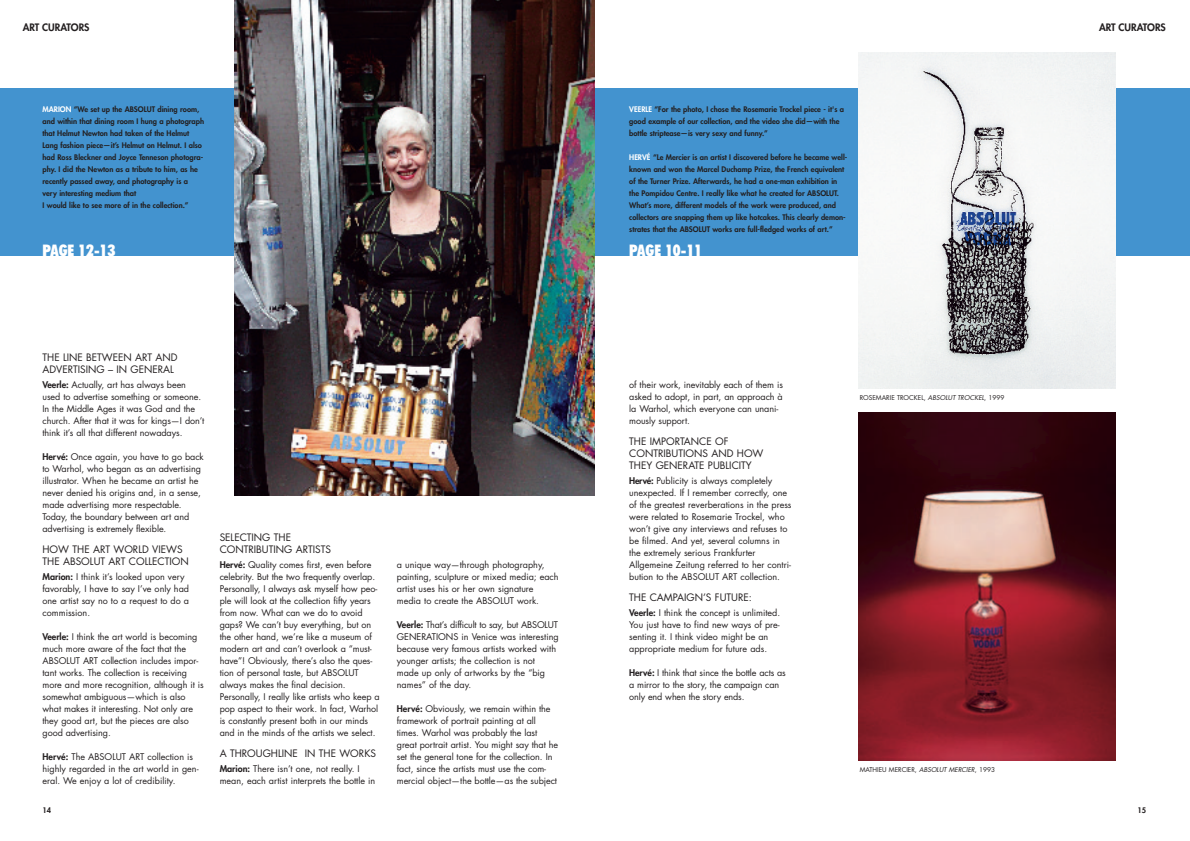
<style>
.page{position:relative;width:1190px;height:841px;background:#fff}
.page>*{position:absolute;margin:0;border:0;box-sizing:border-box;transform-origin:0 0}
.t1{font:900 condensed 16px "Futura BT";color:#fff}
.t2{font:10px/12px "Futura";color:#231f20}
.t3{font:800 10px "Futura";color:#231f20}
.t4{font:9px/12px "Futura";letter-spacing:-.005em;color:#231f20}
.t5{font:800 7.5px/12px "Futura";color:#231f20}
.t6{font:6.5px "Futura";color:#231f20}
.s1{color:#fff}
.s2{font-weight:800}
.s3{font-style:italic}
</style>
<div class="page">
<div style="left:0;top:88px;width:1190px;height:168px;background:#4393cf"></div>
<img style="left:859px;top:412px;width:256px;height:348px">
<img style="left:859px;top:52px;width:256px;height:336px">
<img style="left:235px;top:0;width:359px;height:496px">
<p class="t3" style="left:23px;top:23px;width:68px">ART CURATORS</p>
<p class="t3" style="left:1099px;top:23px;width:68px">ART CURATORS</p>
<p class="t5" style="left:43px;top:104px;width:163px"><span class="s1">MARION</span> “We set up the ABSOLUT dining room, and within that dining room I hung a photograph that Helmut Newton had taken of the Helmut Lang fashion piece—it’s Helmut on Helmut. I also had Ross Bleckner and Joyce Tenneson photogra&shy;phy. I did the Newton as a tribute to him, as he recently passed away, and photography is a very interesting medium that<br>I would like to see more of in the collection.”</p>
<p class="t5" style="left:629px;top:104px;width:216px"><span class="s1">VEERLE</span> “For the photo, I chose the Rosemarie Trockel piece - it's a good example of our collection, and the video she did—with the bottle striptease—is very sexy and funny.”</p>
<p class="t5" style="left:629px;top:152px;width:220px"><span class="s1">HERVÉ</span> “Le Mercier is an artist I discovered before he became well&shy;known and won the Marcel Duchamp Prize, the French equivalent of the Turner Prize. Afterwards, he had a one-man exhibition in the Pompidou Centre. I really like what he created for ABSOLUT.<br>What’s more, different models of the work were produced, and collectors are snapping them up like hotcakes. This clearly demon&shy;strates that the ABSOLUT works are full-fledged works of art.”</p>
<h1 class="t1" style="left:43px;top:244px;width:74px">PAGE 12-13</h1>
<h1 class="t1" style="left:629px;top:244px;width:74px">PAGE 10-11</h1>
<p class="t2" style="left:43px;top:352px;width:137px">THE LINE BETWEEN ART AND<br>ADVERTISING – IN GENERAL</p>
<p class="t4" style="left:43px;top:380px;width:163px"><span class="s2">Veerle:</span> Actually, art has always been used to advertise something or someone.<br>In the Middle Ages it was God and the church. After that it was for kings—I don’t think it’s all that different nowadays.</p>
<p class="t4" style="left:43px;top:452px;width:163px"><span class="s2">Hervé:</span> Once again, you have to go back to Warhol, who began as an advertising illustrator. When he became an artist he never denied his origins and, in a sense, made advertising more respectable.<br>Today, the boundary between art and advertising is extremely flexible.</p>
<p class="t2" style="left:43px;top:544px;width:148px">HOW THE ART WORLD VIEWS<br>THE ABSOLUT ART COLLECTION</p>
<p class="t4" style="left:43px;top:572px;width:148px"><span class="s2">Marion:</span> I think it’s looked upon very favorably, I have to say I’ve only had one artist say no to a request to do a commission.</p>
<p class="t4" style="left:43px;top:632px;width:163px"><span class="s2">Veerle:</span> I think the art world is becoming much more aware of the fact that the ABSOLUT ART collection includes impor&shy;tant works. The collection is receiving more and more recognition, although it is somewhat ambiguous—which is also what makes it interesting. Not only are they good art, but the pieces are also good advertising.</p>
<p class="t4" style="left:43px;top:752px;width:158px"><span class="s2">Hervé:</span> The ABSOLUT ART collection is highly regarded in the art world in gen&shy;eral. We enjoy a lot of credibility.</p>
<p class="t2" style="left:220px;top:532px;width:113px">SELECTING THE<br>CONTRIBUTING ARTISTS</p>
<p class="t4" style="left:220px;top:560px;width:162px"><span class="s2">Hervé:</span> Quality comes first, even before celebrity. But the two frequently overlap.<br>Personally, I always ask myself how peo&shy;ple will look at the collection fifty years from now. What can we do to avoid gaps? We can’t buy everything, but on the other hand, we’re like a museum of modern art and can’t overlook a “must&shy;have”! Obviously, there’s also the ques&shy;tion of personal taste, but ABSOLUT always makes the final decision.<br>Personally, I really like artists who keep a pop aspect to their work. In fact, Warhol is constantly present both in our minds and in the minds of the artists we select.</p>
<p class="t2" style="left:220px;top:748px;width:158px">A THROUGHLINE IN THE WORKS</p>
<p class="t4" style="left:220px;top:764px;width:157px"><span class="s2">Marion:</span> There isn’t one, not really. I mean, each artist interprets the bottle in</p>
<p class="t4" style="left:397px;top:560px;width:163px">a unique way—through photography, painting, sculpture or mixed media; each artist uses his or her own signature media to create the ABSOLUT work.</p>
<p class="t4" style="left:397px;top:620px;width:163px"><span class="s2">Veerle:</span> That’s difficult to say, but ABSOLUT GENERATIONS in Venice was interesting because very famous artists worked with younger artists; the collection is not made up only of artworks by the “big names” of the day.</p>
<p class="t4" style="left:397px;top:704px;width:163px"><span class="s2">Hervé:</span> Obviously, we remain within the framework of portrait painting at all times. Warhol was probably the last great portrait artist. You might say that he set the general tone for the collection. In fact, since the artists must use the com&shy;mercial object—the bottle—as the subject</p>
<p class="t4" style="left:629px;top:380px;width:155px">of their work, inevitably each of them is asked to adopt, in part, an approach à la Warhol, which everyone can unani&shy;mously support.</p>
<p class="t2" style="left:629px;top:436px;width:136px">THE IMPORTANCE OF<br>CONTRIBUTIONS AND HOW<br>THEY GENERATE PUBLICITY</p>
<p class="t4" style="left:629px;top:476px;width:164px"><span class="s2">Hervé:</span> Publicity is always completely unexpected. If I remember correctly, one of the greatest reverberations in the press were related to Rosemarie Trockel, who won’t give any interviews and refuses to be filmed. And yet, several columns in the extremely serious Frankfurter Allgemeine Zeitung referred to her contri&shy;bution to the ABSOLUT ART collection.</p>
<p class="t2" style="left:629px;top:592px;width:124px">THE CAMPAIGN’S FUTURE:</p>
<p class="t4" style="left:629px;top:608px;width:153px"><span class="s2">Veerle:</span> I think the concept is unlimited.<br>You just have to find new ways of pre&shy;senting it. I think video might be an appropriate medium for future ads.</p>
<p class="t4" style="left:629px;top:668px;width:158px"><span class="s2">Hervé:</span> I think that since the bottle acts as a mirror to the story, the campaign can only end when the story ends.</p>
<p class="t6" style="left:860px;top:395px;width:146px">ROSEMARIE TROCKEL, <span class="s3">ABSOLUT TROCKEL</span>, 1999</p>
<p class="t6" style="left:860px;top:767px;width:137px">MATHIEU MERCIER, <span class="s3">ABSOLUT MERCIER</span>, 1993</p>
<p class="t5" style="left:43px;top:805px;width:10px">14</p>
<p class="t5" style="left:1137px;top:805px;width:10px">15</p>
</div>
